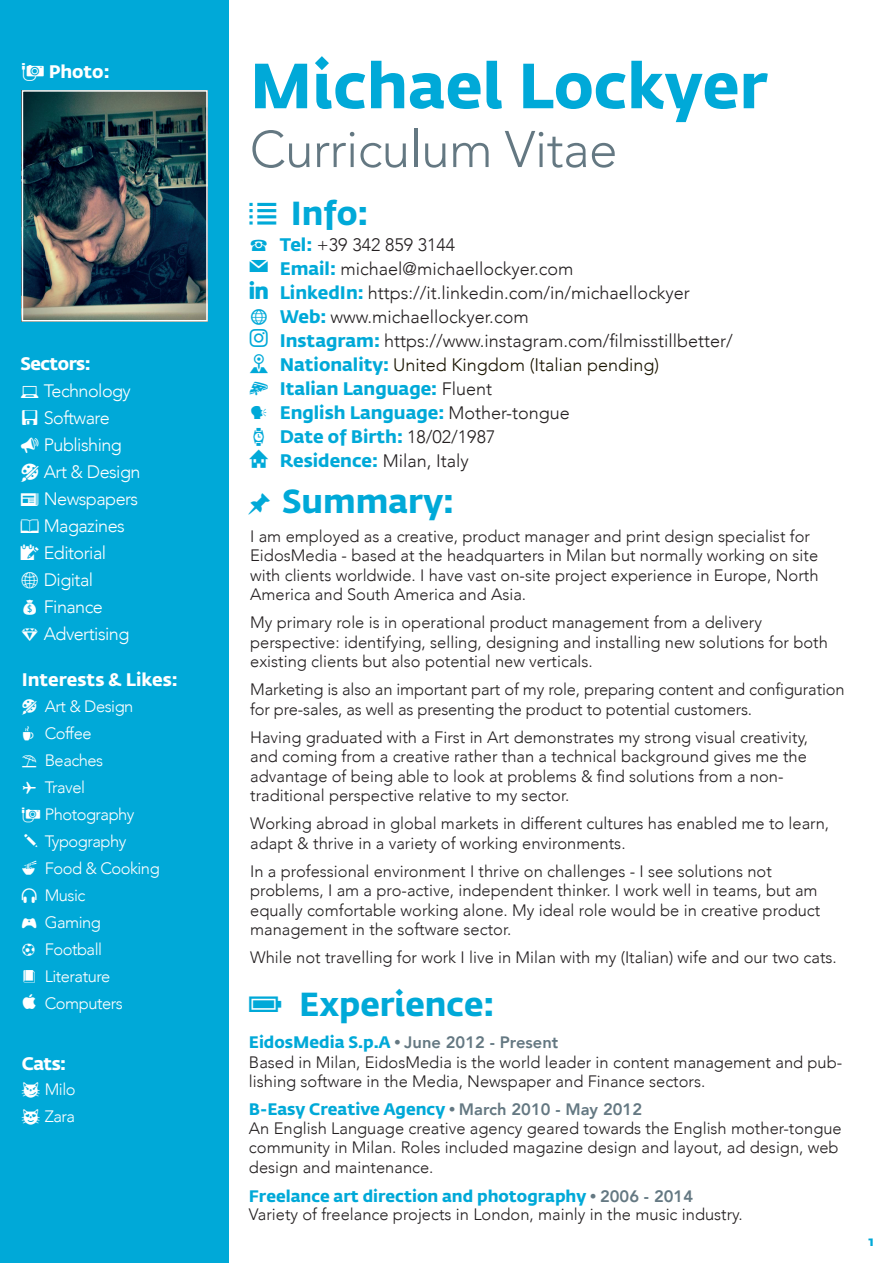
<style>
.page{position:relative;width:893px;height:1263px;background:#fff}
.page>*{position:absolute;margin:0;border:0;box-sizing:border-box;transform-origin:0 0}
.t1{font:700 63px "Fedra Sans Std";color:#00a9d8}
.t2{font:300 51px "Avenir";letter-spacing:-.01em;color:#647882}
.t3{font:700 33px "Fedra Sans Std";color:#00a9d8}
.t4{font:300 18px/24px "Avenir";color:#231f20}
.t5{font:300 18px/27px "Avenir";letter-spacing:-.03em;color:#fff}
.t6{font:700 18px/24px "Fedra Sans Std";color:#00a9d8}
.t7{font:700 18px "Fedra Sans Std";color:#fff}
.t8{font:700 18px "Fedra Sans Std";letter-spacing:-.03em;color:#fff}
.t9{font:300 16.5px/19.5px "Avenir";color:#231f20}
.t10{font:300 16.5px/27px "Avenir";letter-spacing:-.03em;color:#fff}
.t11{font:700 16.5px "Fedra Sans Std";color:#00a9d8}
.t12{font:15px/27px "Segoe UI Symbol";color:#fff}
.t13{font:700 13.5px "Fedra Sans Std";color:#00a9d8}
.s1{font-family:"Fedra Sans Std";font-weight:700;color:#00a9d8}
.s2{color:#1b1500}
.s3{font-family:"Avenir";font-weight:300;color:#231f20}
.s4{font-family:"Fedra Sans Std";font-weight:700;color:#647882}
.s5{font-weight:800;color:#647882}
.s6{color:#647882}
.s7{font-family:"Avenir";font-weight:800;color:#647882}
</style>
<div class="page">
<div style="left:0;top:0;width:229px;height:1263px;background:#00a9d8"></div>
<img style="left:25px;top:93px;width:180px;height:225px">
<div style="left:22px;top:90px;width:186px;height:231px;border:2px solid #fff"></div>
<p class="t7" style="left:49px;top:60px;width:62px">Photo:</p>
<p class="t8" style="left:21px;top:352px;width:72px">Sectors:</p>
<p class="t5" style="left:44px;top:377px;width:98px">Technology<br>Software<br>Publishing<br>Art &amp; Design<br>Newspapers<br>Magazines<br>Editorial<br>Digital<br>Finance<br>Advertising</p>
<p class="t7" style="left:22px;top:668px;width:158px">Interests &amp; Likes:</p>
<p class="t10" style="left:45px;top:692px;width:116px">Art &amp; Design<br>Coffee<br>Beaches<br>Travel<br>Photography<br>Typography<br>Food &amp; Cooking<br>Music<br>Gaming<br>Football<br>Literature<br>Computers</p>
<p class="t12" style="left:22px;top:720px;width:16px">☕ ⛱ ✈</p>
<p class="t7" style="left:22px;top:1052px;width:46px">Cats:</p>
<p class="t10" style="left:45px;top:1076px;width:32px">Milo<br>Zara</p>
<h1 class="t1" style="left:250px;top:45px;width:520px">Michael Lockyer</h1>
<h2 class="t2" style="left:250px;top:119px;width:369px">Curriculum Vitae</h2>
<h3 class="t3" style="left:291px;top:192px;width:79px">Info:</h3>
<p class="t4" style="left:280px;top:233px;width:455px"><span class="s1">Tel:</span> +39 342 859 3144<br><span class="s1">Email:</span> michael@michaellockyer.com<br><span class="s1">LinkedIn:</span> https://it.linkedin.com/in/michaellockyer <span class="s1">Web:</span> www.michaellockyer.com<br><span class="s1">Instagram:</span> https://www.instagram.com/filmisstillbetter/ <span class="s1">Nationality:</span> <span class="s2">United Kingdom (Italian pending)</span></p>
<p class="t6" style="left:280px;top:376px;width:292px">Italian Language: <span class="s3">Fluent<br></span>English Language: <span class="s3">Mother-tongue<br></span>Date of Birth: <span class="s3">18/02/1987</span></p>
<p class="t4" style="left:280px;top:448px;width:191px"><span class="s1">Residence:</span> Milan, Italy</p>
<h3 class="t3" style="left:282px;top:480px;width:173px">Summary:</h3>
<p class="t9" style="left:250px;top:526px;width:570px">I am employed as a creative, product manager and print design specialist for EidosMedia - based at the headquarters in Milan but normally working on site with clients worldwide. I have vast on-site project experience in Europe, North America and South America and Asia.</p>
<p class="t9" style="left:250px;top:613px;width:579px">My primary role is in operational product management from a delivery perspective: identifying, selling, designing and installing new solutions for both existing clients but also potential new verticals.</p>
<p class="t9" style="left:250px;top:680px;width:596px">Marketing is also an important part of my role, preparing content and configuration for pre-sales, as well as presenting the product to potential customers.</p>
<p class="t9" style="left:250px;top:727px;width:559px">Having graduated with a First in Art demonstrates my strong visual creativity, and coming from a creative rather than a technical background gives me the advantage of being able to look at problems &amp; find solutions from a non&shy;traditional perspective relative to my sector.</p>
<p class="t9" style="left:250px;top:814px;width:581px">Working abroad in global markets in different cultures has enabled me to learn, adapt &amp; thrive in a variety of working environments.</p>
<p class="t9" style="left:250px;top:861px;width:572px">In a professional environment I thrive on challenges - I see solutions not problems, I am a pro-active, independent thinker. I work well in teams, but am equally comfortable working alone. My ideal role would be in creative product management in the software sector.</p>
<p class="t9" style="left:250px;top:948px;width:588px">While not travelling for work I live in Milan with my (Italian) wife and our two cats.</p>
<h3 class="t3" style="left:299px;top:983px;width:197px">Experience:</h3>
<p class="t9" style="left:249px;top:1033px;width:595px"><span class="s1">EidosMedia S.p.A</span> <span class="s4">•</span> <span class="s5">June 2012 - Present<br></span>Based in Milan, EidosMedia is the world leader in content management and pub&shy;lishing software in the Media, Newspaper and Finance sectors.</p>
<p class="t11" style="left:249px;top:1099px;width:395px">B-Easy Creative Agency <span class="s6">•</span> <span class="s7">March 2010 - May 2012</span></p>
<p class="t9" style="left:249px;top:1118px;width:594px">An English Language creative agency geared towards the English mother-tongue community in Milan. Roles included magazine design and layout, ad design, web design and maintenance.</p>
<p class="t11" style="left:249px;top:1185px;width:446px">Freelance art direction and photography <span class="s6">•</span> <span class="s7">2006 - 2014</span></p>
<p class="t9" style="left:249px;top:1204px;width:495px">Variety of freelance projects in London, mainly in the music industry.</p>
<p class="t13" style="left:868px;top:1232px;width:7px">1</p>
</div>
